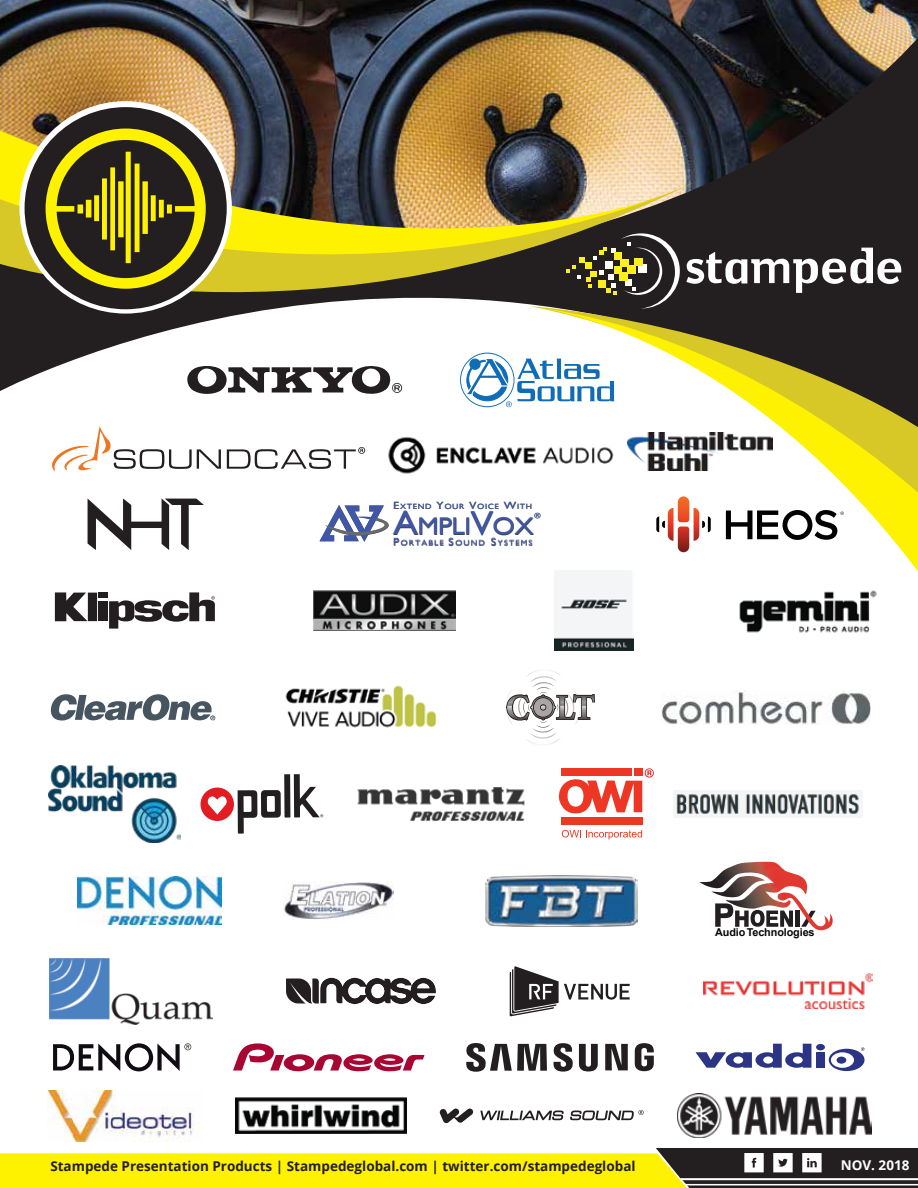
<style>
.page{position:relative;width:918px;height:1188px;background:#fff}
.page>*{position:absolute;margin:0;border:0;box-sizing:border-box;transform-origin:0 0}
.t1{font:24.3px "Gill Sans";letter-spacing:-.02em;color:#4057a7;scale:1.12 1}
.t2{font:700 13.5px "Open Sans";color:#231f20}
.t3{font:700 13.5px "Open Sans";color:#fff}
.t4{font:700 10.8px "Arial";letter-spacing:-.01em;color:#070505}
.t5{font:7.65px "Gill Sans";letter-spacing:.13em;color:#4057a7;scale:1.12 1}
.t6{font:7.65px "Gill Sans";letter-spacing:.08em;color:#4057a7;scale:1.12 1}
.t7{font:7.35px "Gill Sans";color:#4057a7;scale:1.12 1}
.s1{font-size:10.5px}
.s2{font-size:33.3px}
</style>
<div class="page">
<img style="left:0;top:0;width:918px;height:21px">
<svg style="left:0;top:1148px;width:918px;height:40px;background:#d0c72d"></svg>
<img style="left:0;top:21px;width:918px;height:432px">
<svg style="left:0;top:123px;width:698px;height:248px"></svg>
<img style="left:0;top:125px;width:668px;height:205px">
<svg style="left:531px;top:306px;width:387px;height:266px"></svg>
<svg style="left:566px;top:233px;width:114px;height:75px;background:#4e4a37"></svg>
<svg style="left:686px;top:248px;width:215px;height:45px"></svg>
<img style="left:14px;top:96px;width:223px;height:223px">
<svg style="left:25px;top:106px;width:202px;height:203px;background:#6c632c"></svg>
<img style="left:699px;top:862px;width:134px;height:68px">
<img style="left:485px;top:875px;width:152px;height:51px">
<img style="left:77px;top:877px;width:145px;height:48px">
<img style="left:284px;top:882px;width:109px;height:38px">
<svg style="left:480px;top:1111px;width:84px;height:9px"></svg>
<svg style="left:439px;top:1108px;width:35px;height:15px"></svg>
<svg style="left:570px;top:1110px;width:74px;height:10px"></svg>
<img style="left:236px;top:1098px;width:170px;height:36px">
<img style="left:48px;top:1090px;width:146px;height:51px">
<img style="left:677px;top:1094px;width:194px;height:44px">
<svg style="left:51px;top:694px;width:164px;height:27px"></svg>
<img style="left:526px;top:671px;width:34px;height:23px">
<img style="left:526px;top:721px;width:35px;height:23px">
<img style="left:556px;top:690px;width:22px;height:35px">
<img style="left:509px;top:690px;width:21px;height:35px">
<svg style="left:506px;top:694px;width:89px;height:27px"></svg>
<img style="left:507px;top:695px;width:87px;height:25px">
<img style="left:661px;top:690px;width:210px;height:34px">
<img style="left:285px;top:685px;width:152px;height:43px">
<div style="left:461px;top:354px;width:53px;height:52px;background:#fff;border-radius:50%"></div>
<svg style="left:465px;top:357px;width:149px;height:50px"></svg>
<svg style="left:187px;top:365px;width:215px;height:30px"></svg>
<img style="left:49px;top:766px;width:132px;height:76px">
<div style="left:561px;top:817px;width:81px;height:8px;background:#ee3624"></div>
<svg style="left:558px;top:768px;width:96px;height:46px"></svg>
<svg style="left:562px;top:830px;width:80px;height:9px"></svg>
<img style="left:357px;top:787px;width:168px;height:34px">
<img style="left:674px;top:790px;width:188px;height:28px">
<svg style="left:200px;top:774px;width:123px;height:60px"></svg>
<img style="left:739px;top:590px;width:138px;height:43px">
<img style="left:554px;top:571px;width:79px;height:79px">
<img style="left:313px;top:591px;width:143px;height:39px">
<svg style="left:55px;top:592px;width:32px;height:29px"></svg>
<div style="left:88px;top:593px;width:9px;height:28px;background:#231f20"></div>
<div style="left:99px;top:593px;width:9px;height:5px;background:#231f20"></div>
<div style="left:99px;top:601px;width:9px;height:20px;background:#231f20"></div>
<svg style="left:109px;top:592px;width:106px;height:37px"></svg>
<svg style="left:319px;top:505px;width:70px;height:37px"></svg>
<svg style="left:656px;top:496px;width:55px;height:56px"></svg>
<svg style="left:726px;top:510px;width:118px;height:30px"></svg>
<svg style="left:88px;top:498px;width:116px;height:52px"></svg>
<img style="left:628px;top:432px;width:144px;height:38px">
<svg style="left:52px;top:426px;width:169px;height:45px"></svg>
<svg style="left:227px;top:447px;width:138px;height:22px"></svg>
<img style="left:385px;top:426px;width:233px;height:52px">
<img style="left:49px;top:958px;width:163px;height:66px">
<svg style="left:510px;top:966px;width:120px;height:50px"></svg>
<img style="left:703px;top:973px;width:170px;height:35px">
<svg style="left:286px;top:978px;width:150px;height:26px"></svg>
<svg style="left:605px;top:1044px;width:23px;height:26px"></svg>
<svg style="left:466px;top:1043px;width:81px;height:29px"></svg>
<svg style="left:554px;top:1043px;width:19px;height:29px"></svg>
<svg style="left:579px;top:1044px;width:19px;height:27px"></svg>
<svg style="left:635px;top:1043px;width:19px;height:28px"></svg>
<svg style="left:233px;top:1043px;width:192px;height:28px"></svg>
<div style="left:816px;top:1052px;width:9px;height:16px;background:#2b3485"></div>
<svg style="left:696px;top:1044px;width:115px;height:24px"></svg>
<div style="left:816px;top:1044px;width:9px;height:6px;background:#2b3485;border-radius:50%"></div>
<svg style="left:829px;top:1047px;width:36px;height:24px"></svg>
<svg style="left:53px;top:1043px;width:138px;height:28px"></svg>
<p class="t6" style="left:393px;top:502px;width:125px"><span class="s1">E</span>XTEND <span class="s1">Y</span>OUR <span class="s1">V</span>OICE <span class="s1">W</span>ITH</p>
<h1 class="t1" style="left:393px;top:512px;width:127px"><span class="s2">A</span>MPLI<span class="s2">V</span>OX</h1>
<p class="t5" style="left:393px;top:538px;width:126px"><span class="s1">P</span>ORTABLE <span class="s1">S</span>OUND <span class="s1">S</span>YSTEMS</p>
<p class="t7" style="left:534px;top:511px;width:7px">®</p>
<p class="t4" style="left:715px;top:925px;width:101px">Audio Technologies</p>
<p class="t2" style="left:50px;top:1156px;width:587px">Stampede Presentation Products | Stampedeglobal.com | twitter.com/stampedeglobal</p>
<p class="t3" style="left:841px;top:1155px;width:70px">NOV. 2018</p>
</div>
